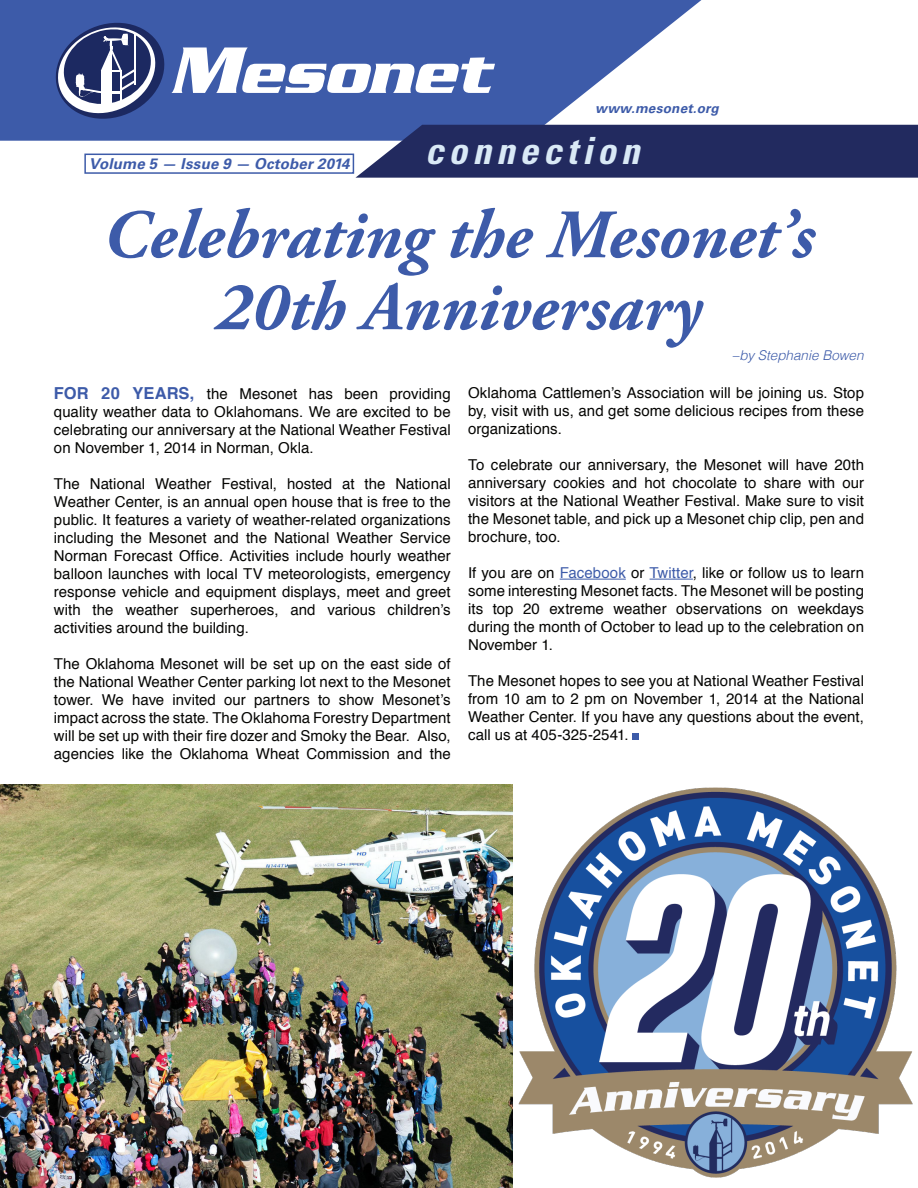
<style>
.page{position:relative;width:918px;height:1188px;background:#fff}
.page>*{position:absolute;margin:0;border:0;box-sizing:border-box;transform-origin:0 0}
.Calendar{font:italic 700 69px/72px "Adobe Garamond Pro";color:#3d5ba9;text-align:center}
.t1{font:italic 700 condensed 37.5px "Univers";letter-spacing:.13em;color:#d9e9f6}
.Body{font:15px/18px "Helvetica";letter-spacing:.005em;color:#050503;text-align:justify}
.t2{font:italic 700 15px "Univers";letter-spacing:.01em;color:#3d5ba9}
.Contact_Titles{font:italic 300 13.5px "Helvetica";color:#3d5ba9}
.t3{font:italic 700 13.5px "Univers";letter-spacing:.015em;color:#3d5ba9}
.s1{color:#3d5ba9}
.s2{font-weight:700;font-size:16.5px;color:#3d5ba9}
</style>
<div class="page">
<div style="left:0;top:0;width:702px;height:141px;background:#3d5ba9"></div>
<svg style="left:49px;top:16px;width:869px;height:162px"></svg>
<hr style="left:560px;top:579px;width:66px;height:1px;background:#3d5ba9">
<hr style="left:650px;top:579px;width:43px;height:1px;background:#3d5ba9">
<div style="left:84px;top:154px;width:270px;height:20px;border:2px solid #3d5ba9"></div>
<div style="left:632px;top:733px;width:7px;height:7px;background:#3d5ba9"></div>
<img style="left:518px;top:787px;width:395px;height:391px">
<img style="left:0;top:785px;width:513px;height:403px">
<p class="t2" style="left:89px;top:155px;width:262px">Volume 5 — Issue 9 — October 2014</p>
<p class="t3" style="left:595px;top:100px;width:125px">www.mesonet.org</p>
<h2 class="t1" style="left:425px;top:127px;width:216px">connection</h2>
<p class="Calendar" style="left:103px;top:201px;width:713px">Celebrating the Mesonet’s<br>20th Anniversary</p>
<p class="Body" style="left:468px;top:384px;width:397px">Oklahoma Cattlemen’s Association will be joining us. Stop by, visit with us, and get some delicious recipes from these organizations.</p>
<p class="Body" style="left:468px;top:456px;width:397px">To celebrate our anniversary, the Mesonet will have 20th anniversary cookies and hot chocolate to share with our visitors at the National Weather Festival. Make sure to visit the Mesonet table, and pick up a Mesonet chip clip, pen and brochure, too.</p>
<p class="Body" style="left:468px;top:564px;width:397px">If you are on <span class="s1">Facebook</span> or <span class="s1">Twitter</span>, like or follow us to learn some interesting Mesonet facts. The Mesonet will be posting its top 20 extreme weather observations on weekdays during the month of October to lead up to the celebration on November 1.</p>
<p class="Body" style="left:468px;top:672px;width:398px">The Mesonet hopes to see you at National Weather Festival from 10 am to 2 pm on November 1, 2014 at the National Weather Center. If you have any questions about the event, call us at 405-325-2541.</p>
<p class="Contact_Titles" style="left:732px;top:344px;width:133px">–by Stephanie Bowen</p>
<p class="Body" style="left:54px;top:385px;width:398px"><span class="s2">FOR 20 YEARS,</span> the Mesonet has been providing quality weather data to Oklahomans. We are excited to be celebrating our anniversary at the National Weather Festival on November 1, 2014 in Norman, Okla.</p>
<p class="Body" style="left:54px;top:475px;width:398px">The National Weather Festival, hosted at the National Weather Center, is an annual open house that is free to the public. It features a variety of weather-related organizations including the Mesonet and the National Weather Service Norman Forecast Office. Activities include hourly weather balloon launches with local TV meteorologists, emergency response vehicle and equipment displays, meet and greet with the weather superheroes, and various children’s activities around the building.</p>
<p class="Body" style="left:54px;top:655px;width:398px">The Oklahoma Mesonet will be set up on the east side of the National Weather Center parking lot next to the Mesonet tower. We have invited our partners to show Mesonet’s impact across the state. The Oklahoma Forestry Department will be set up with their fire dozer and Smoky the Bear. Also, agencies like the Oklahoma Wheat Commission and the</p>
</div>
